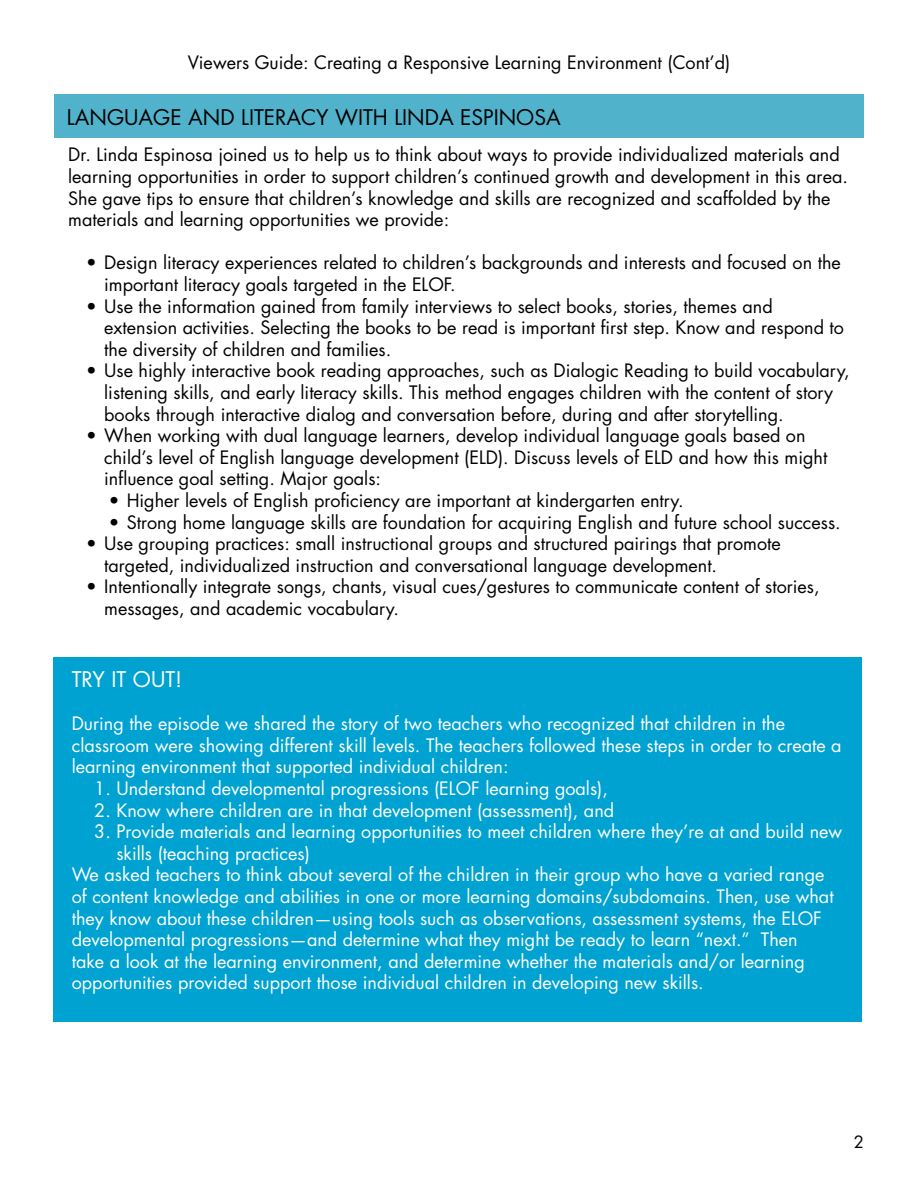
<style>
.page{position:relative;width:918px;height:1188px;background:#fff}
.page>*{position:absolute;margin:0;border:0;box-sizing:border-box;transform-origin:0 0}
.t1{font:21px "Futura Std";color:#000101}
.t2{font:21px "Futura Std";color:#fff}
.t3{font:18px/21.6px "Futura Std";color:#000}
.t4{font:18px/21.6px "Futura Std";color:#fff}
.t5{font:18px "Futura Std";color:#000101}
.t6{font:16.5px "Futura Std";color:#000}
.s1{font-style:inherit}
</style>
<div class="page">
<div style="left:54px;top:658px;width:808px;height:364px;background:#00a2d1"></div>
<div style="left:55px;top:94px;width:809px;height:44px;background:#51b2cc"></div>
<p class="t5" style="left:188px;top:51px;width:544px">Viewers Guide: <span class="s1">C</span>reating a Responsive Learning Environment (Cont’d)</p>
<h2 class="t1" style="left:67px;top:104px;width:495px">LANGUAGE AND LITERACY WITH LINDA ESPINOSA</h2>
<p class="t3" style="left:68px;top:144px;width:781px">Dr. Linda Espinosa joined us to help us to think about ways to provide individualized materials and learning opportunities in order to support children’s continued growth and development in this area.<br>She gave tips to ensure that children’s knowledge and skills are recognized and scaffolded by the materials and learning opportunities we provide:</p>
<p class="t3" style="left:104px;top:252px;width:738px;text-indent:-18px">• Design literacy experiences related to children’s backgrounds and interests and focused on the important literacy goals targeted in the ELOF.</p>
<p class="t3" style="left:104px;top:295px;width:741px;text-indent:-18px">• Use the information gained from family interviews to select books, stories, themes and extension activities. Selecting the books to be read is important first step. Know and respond to the diversity of children and families.</p>
<p class="t3" style="left:104px;top:360px;width:747px;text-indent:-18px">• Use highly interactive book reading approaches, such as Dialogic Reading to build vocabulary, listening skills, and early literacy skills. This method engages children with the content of story books through interactive dialog and conversation before, during and after storytelling.</p>
<p class="t3" style="left:104px;top:425px;width:725px;text-indent:-18px">• When working with dual language learners, develop individual language goals based on child’s level of English language development (ELD). Discuss levels of ELD and how this might influence goal setting. Major goals:</p>
<p class="t3" style="left:109px;top:490px;width:577px">• Higher levels of English proficiency are important at kindergarten entry.</p>
<p class="t3" style="left:109px;top:511px;width:734px">• Strong home language skills are foundation for acquiring English and future school success.</p>
<p class="t3" style="left:104px;top:533px;width:678px;text-indent:-18px">• Use grouping practices: small instructional groups and structured pairings that promote targeted, individualized instruction and conversational language development.</p>
<p class="t3" style="left:104px;top:576px;width:717px;text-indent:-18px">• Intentionally integrate songs, chants, visual cues/gestures to communicate content of stories, messages, and academic vocabulary.</p>
<h2 class="t2" style="left:72px;top:666px;width:112px">TRY IT OUT!</h2>
<p class="t4" style="left:72px;top:713px;width:771px">During the episode we shared the story of two teachers who recognized that children in the classroom were showing different skill levels. The teachers followed these steps in order to create a learning environment that supported individual children:</p>
<p class="t4" style="left:94px;top:778px;width:515px">1. Understand developmental progressions (ELOF learning goals),</p>
<p class="t4" style="left:94px;top:799px;width:521px">2. Know where children are in that development (assessment), and</p>
<p class="t4" style="left:116px;top:821px;width:727px;text-indent:-22px">3. Provide materials and learning opportunities to meet children where they’re at and build new skills (teaching practices)</p>
<p class="t4" style="left:72px;top:864px;width:763px">We asked teachers to think about several of the children in their group who have a varied range of content knowledge and abilities in one or more learning domains/subdomains. Then, use what they know about these children—using tools such as observations, assessment systems, the ELOF developmental progressions—and determine what they might be ready to learn “next.” Then take a look at the learning environment, and determine whether the materials and/or learning opportunities provided support those individual children in developing new skills.</p>
<p class="t6" style="left:854px;top:1131px;width:12px">2</p>
</div>
